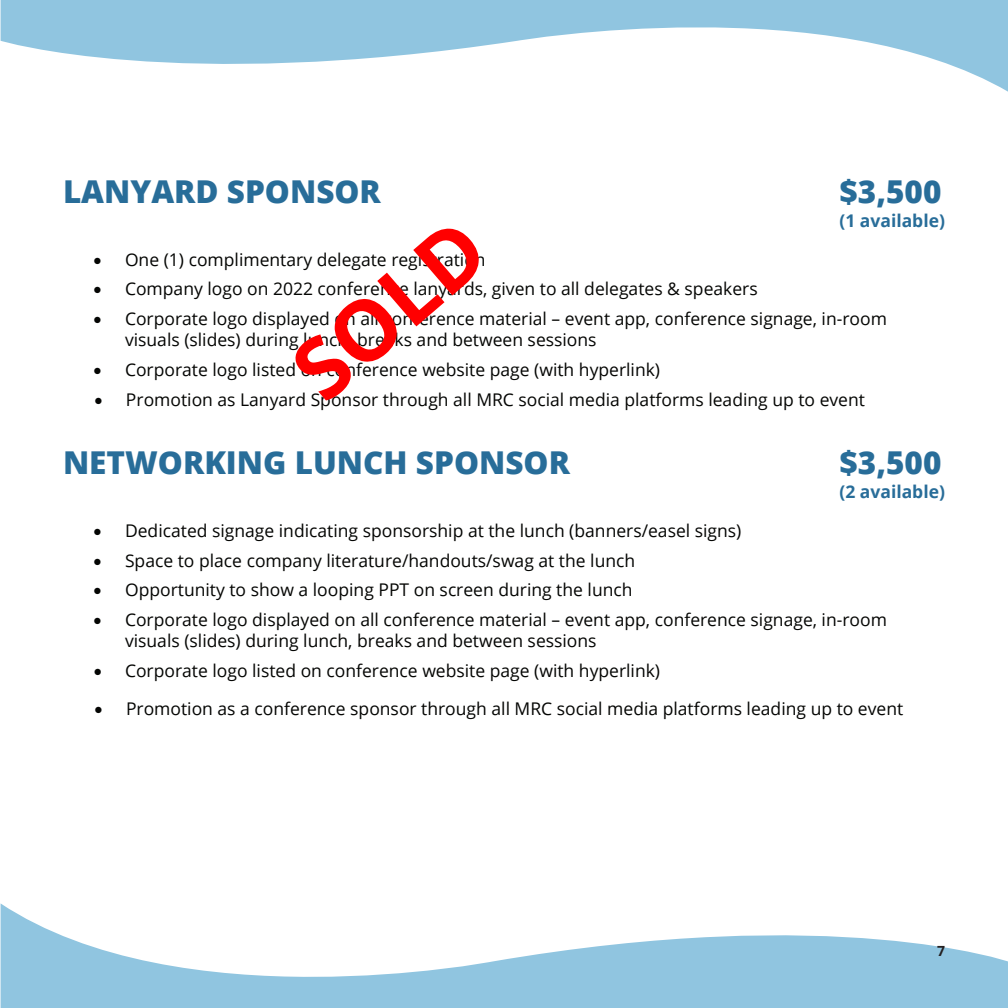
<style>
.page{position:relative;width:1008px;height:1008px;background:#fff}
.page>*{position:absolute;margin:0;border:0;box-sizing:border-box;transform-origin:0 0}
.t1{font:700 84px "Open Sans";color:#f00}
.t2{font:800 31.5px "Open Sans";color:#286d99}
.t3{font:17.5px/21px "Open Sans";color:#040503}
.t4{font:700 17.5px "Open Sans";color:#286d99}
.t5{font:700 14px "Open Sans";color:#231f20}
</style>
<div class="page">
<svg style="left:1px;top:0;width:1007px;height:92px;fill:#90c5e0"></svg>
<svg style="left:1px;top:904px;width:1007px;height:104px;fill:#90c5e0"></svg>
<h2 class="t2" style="left:63px;top:167px;width:319px">LANYARD SPONSOR</h2>
<h2 class="t2" style="left:839px;top:167px;width:104px">$3,500</h2>
<p class="t4" style="left:840px;top:208px;width:107px">(1 available)</p>
<p class="t3" style="left:94px;top:248px;width:394px">• One (1) complimentary delegate registration</p>
<p class="t3" style="left:94px;top:278px;width:666px">• Company logo on 2022 conference lanyards, given to all delegates &amp; speakers</p>
<p class="t3" style="left:125px;top:308px;width:763px;text-indent:-32px">• Corporate logo displayed on all conference material – event app, conference signage, in-room visuals (slides) during lunch, breaks and between sessions</p>
<p class="t3" style="left:94px;top:359px;width:568px">• Corporate logo listed on conference website page (with hyperlink)</p>
<p class="t3" style="left:94px;top:388px;width:772px">• Promotion as Lanyard Sponsor through all MRC social media platforms leading up to event</p>
<h1 class="t1" style="left:266px;top:338px;width:224px;rotate:-41deg">SOLD</h1>
<h2 class="t2" style="left:63px;top:438px;width:508px">NETWORKING LUNCH SPONSOR</h2>
<h2 class="t2" style="left:839px;top:438px;width:104px">$3,500</h2>
<p class="t4" style="left:840px;top:480px;width:107px">(2 available)</p>
<p class="t3" style="left:94px;top:520px;width:649px">• Dedicated signage indicating sponsorship at the lunch (banners/easel signs)</p>
<p class="t3" style="left:94px;top:549px;width:543px">• Space to place company literature/handouts/swag at the lunch</p>
<p class="t3" style="left:94px;top:579px;width:541px">• Opportunity to show a looping PPT on screen during the lunch</p>
<p class="t3" style="left:125px;top:609px;width:763px;text-indent:-32px">• Corporate logo displayed on all conference material – event app, conference signage, in-room visuals (slides) during lunch, breaks and between sessions</p>
<p class="t3" style="left:94px;top:660px;width:568px">• Corporate logo listed on conference website page (with hyperlink)</p>
<p class="t3" style="left:95px;top:698px;width:810px">• Promotion as a conference sponsor through all MRC social media platforms leading up to event</p>
<p class="t5" style="left:937px;top:941px;width:9px">7</p>
</div>
